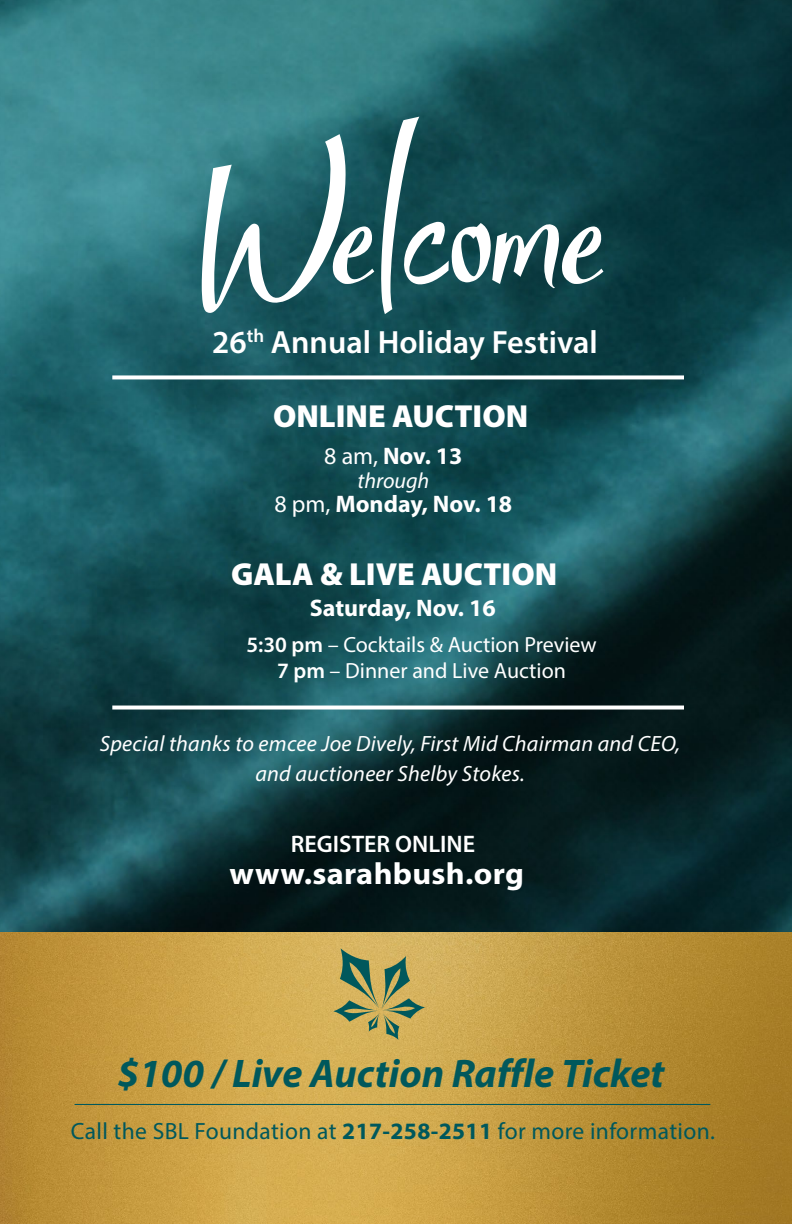
<style>
.page{position:relative;width:792px;height:1224px;background:#fff}
.page>*{position:absolute;margin:0;border:0;box-sizing:border-box;transform-origin:0 0}
.t1{font:italic 700 40px "Myriad Pro";color:#00585c}
.t2{font:600 32.2px "Myriad Pro";color:#fff}
.t3{font:900 32px "Myriad Pro";color:#fff}
.t4{font:700 30.6px "Myriad Pro";letter-spacing:.01em;color:#fff;scale:1.05 1}
.t5{font:700 24px "Myriad Pro";color:#fff}
.t6{font:600 24px "Myriad Pro";color:#fff}
.t7{font:23.6px "Myriad Pro";letter-spacing:.015em;color:#00585c}
.t8{font:italic 22.2px/29.8px "Myriad Pro";letter-spacing:.01em;color:#fff;text-align:center}
.t9{font:22px/26px "Myriad Pro";color:#fff;text-align:center}
.t10{font:italic 22px "Myriad Pro";color:#fff}
.s1{font-weight:400}
.s2{font-weight:600}
.s3{font-weight:700}
</style>
<div class="page">
<img style="left:0;top:0;width:792px;height:933px">
<img style="left:0;top:933px;width:792px;height:291px">
<svg style="left:112px;top:375px;width:572px;height:4px"></svg>
<svg style="left:112px;top:706px;width:572px;height:4px"></svg>
<svg style="left:202px;top:134px;width:172px;height:179px"></svg>
<svg style="left:381px;top:117px;width:222px;height:197px;background:#37656a"></svg>
<svg style="left:333px;top:948px;width:92px;height:92px;background:#a49e5d"></svg>
<hr style="left:75px;top:1104px;width:635px;height:1px;background:#00585c">
<h2 class="t2" style="left:212px;top:321px;width:387px">26<sup>th</sup> Annual Holiday Festival</h2>
<h3 class="t3" style="left:273px;top:395px;width:257px">ONLINE AUCTION</h3>
<p class="t5" style="left:324px;top:440px;width:140px"><span class="s1">8 am,</span> Nov. 13</p>
<p class="t10" style="left:358px;top:467px;width:73px">through</p>
<p class="t5" style="left:275px;top:488px;width:239px"><span class="s1">8 pm,</span> Monday, Nov. 18</p>
<h3 class="t3" style="left:231px;top:553px;width:328px">GALA &amp; LIVE AUCTION</h3>
<p class="t5" style="left:310px;top:592px;width:187px">Saturday, Nov. 16</p>
<p class="t9" style="left:246px;top:631px;width:352px"><span class="s2">5:30 pm</span> – Cocktails &amp; Auction Preview<br><span class="s2">7 pm</span> – Dinner and Live Auction</p>
<p class="t8" style="left:100px;top:728px;width:582px">Special thanks to emcee Joe Dively, First Mid Chairman and CEO, and auctioneer Shelby Stokes.</p>
<p class="t6" style="left:291px;top:829px;width:186px">REGISTER ONLINE</p>
<h3 class="t4" style="left:230px;top:854px;width:282px">www.sarahbush.org</h3>
<h1 class="t1" style="left:118px;top:1047px;width:548px">$100 / Live Auction Raffle Ticket</h1>
<p class="t7" style="left:71px;top:1117px;width:646px">Call the SBL Foundation at <span class="s3">217-258-2511</span> for more information.</p>
</div>
